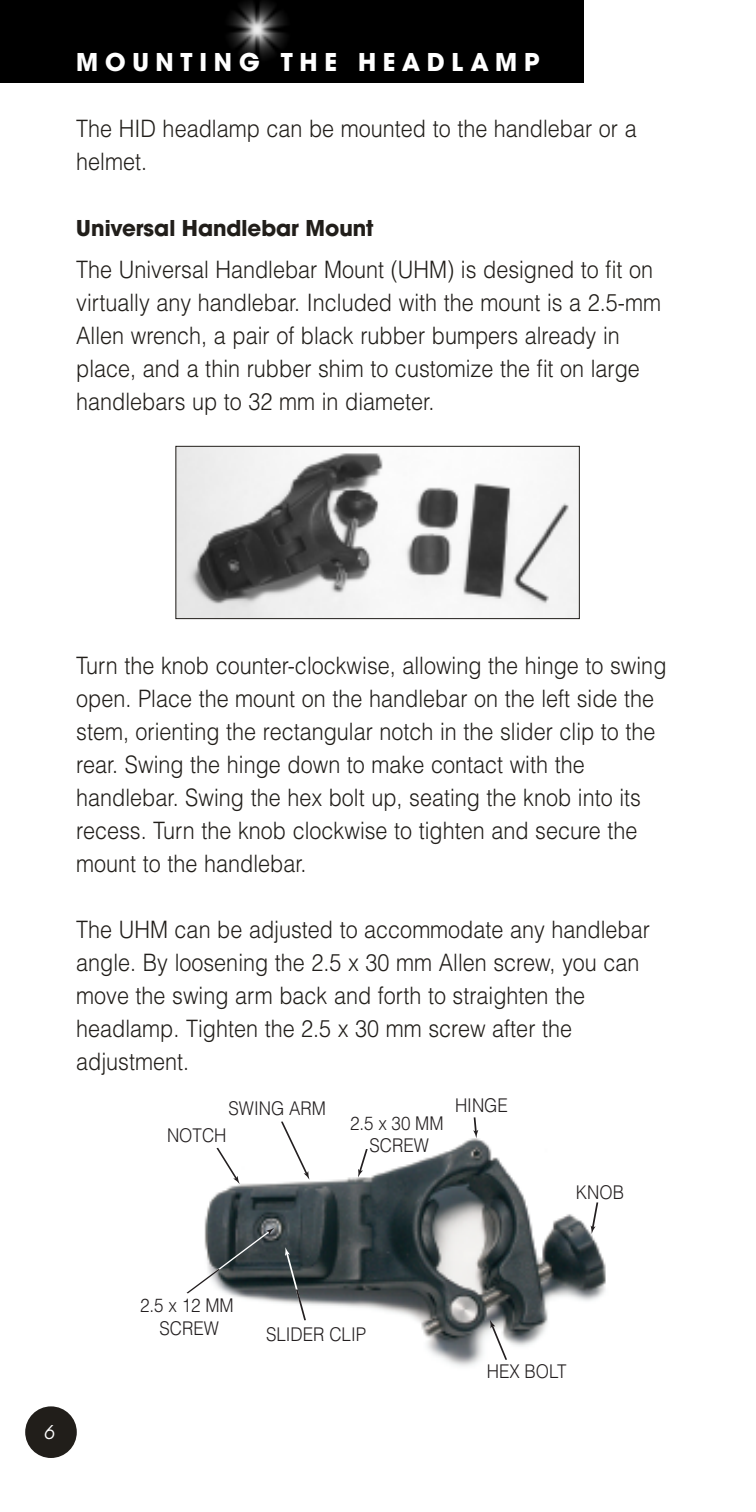
<style>
.page{position:relative;width:756px;height:1512px;background:#fff}
.page>*{position:absolute;margin:0;border:0;box-sizing:border-box;transform-origin:0 0}
.t1{font:700 27px "Avant Garde Md ITC";letter-spacing:.25em;color:#fff}
.t2{font:300 24px/33px "Helvetica";color:#211e1a;scale:.9 1}
.t3{font:700 24px "Avant Garde Md ITC";color:#211e1a}
.t4{font:italic 21px "Avant Garde ITC";color:#fff}
.t5{font:300 18.9px/22.8px "Helvetica";color:#231f20;text-align:center;scale:.9 1}
</style>
<div class="page">
<div style="left:25px;top:1406px;width:52px;height:52px;background:#211e1a;border-radius:50%"></div>
<div style="left:0;top:0;width:584px;height:82px;background:#000"></div>
<img style="left:178px;top:448px;width:400px;height:169px">
<div style="left:176px;top:446px;width:404px;height:173px;border:1px solid #211e1a"></div>
<img style="left:204px;top:1138px;width:402px;height:229px">
<svg style="left:215px;top:1147px;width:25px;height:37px"></svg>
<svg style="left:280px;top:1121px;width:29px;height:59px"></svg>
<svg style="left:358px;top:1148px;width:11px;height:29px"></svg>
<svg style="left:473px;top:1117px;width:5px;height:21px"></svg>
<svg style="left:591px;top:1201px;width:8px;height:33px"></svg>
<svg style="left:490px;top:1320px;width:18px;height:41px"></svg>
<svg style="left:285px;top:1247px;width:22px;height:75px"></svg>
<svg style="left:186px;top:1228px;width:88px;height:67px"></svg>
<p class="t1" style="left:76px;top:53px;width:465px">MOUNTING THE HEADLAMP</p>
<p class="t2" style="left:76px;top:113px;width:624px">The HID headlamp can be mounted to the handlebar or a helmet.</p>
<p class="t3" style="left:76px;top:220px;width:299px">Universal Handlebar Mount</p>
<p class="t2" style="left:76px;top:254px;width:651px">The Universal Handlebar Mount (UHM) is designed to fit on virtually any handlebar. Included with the mount is a 2.5-mm Allen wrench, a pair of black rubber bumpers already in place, and a thin rubber shim to customize the fit on large handlebars up to 32 mm in diameter.</p>
<p class="t2" style="left:76px;top:650px;width:657px">Turn the knob counter-clockwise, allowing the hinge to swing open. Place the mount on the handlebar on the left side the stem, orienting the rectangular notch in the slider clip to the rear. Swing the hinge down to make contact with the handlebar. Swing the hex bolt up, seating the knob into its recess. Turn the knob clockwise to tighten and secure the mount to the handlebar.</p>
<p class="t2" style="left:76px;top:914px;width:639px">The UHM can be adjusted to accommodate any handlebar angle. By loosening the 2.5 x 30 mm Allen screw, you can move the swing arm back and forth to straighten the headlamp. Tighten the 2.5 x 30 mm screw after the adjustment.</p>
<p class="t5" style="left:229px;top:1097px;width:110px">SWING ARM</p>
<p class="t5" style="left:167px;top:1124px;width:68px">NOTCH</p>
<p class="t5" style="left:350px;top:1112px;width:105px">2.5 x 30 MM<br>SCREW</p>
<p class="t5" style="left:455px;top:1094px;width:60px">HINGE</p>
<p class="t5" style="left:576px;top:1181px;width:55px">KNOB</p>
<p class="t4" style="left:45px;top:1425px;width:12px">6</p>
<p class="t5" style="left:140px;top:1294px;width:105px">2.5 x 12 MM<br>SCREW</p>
<p class="t5" style="left:266px;top:1323px;width:113px">SLIDER CLIP</p>
<p class="t5" style="left:487px;top:1360px;width:90px">HEX BOLT</p>
</div>
